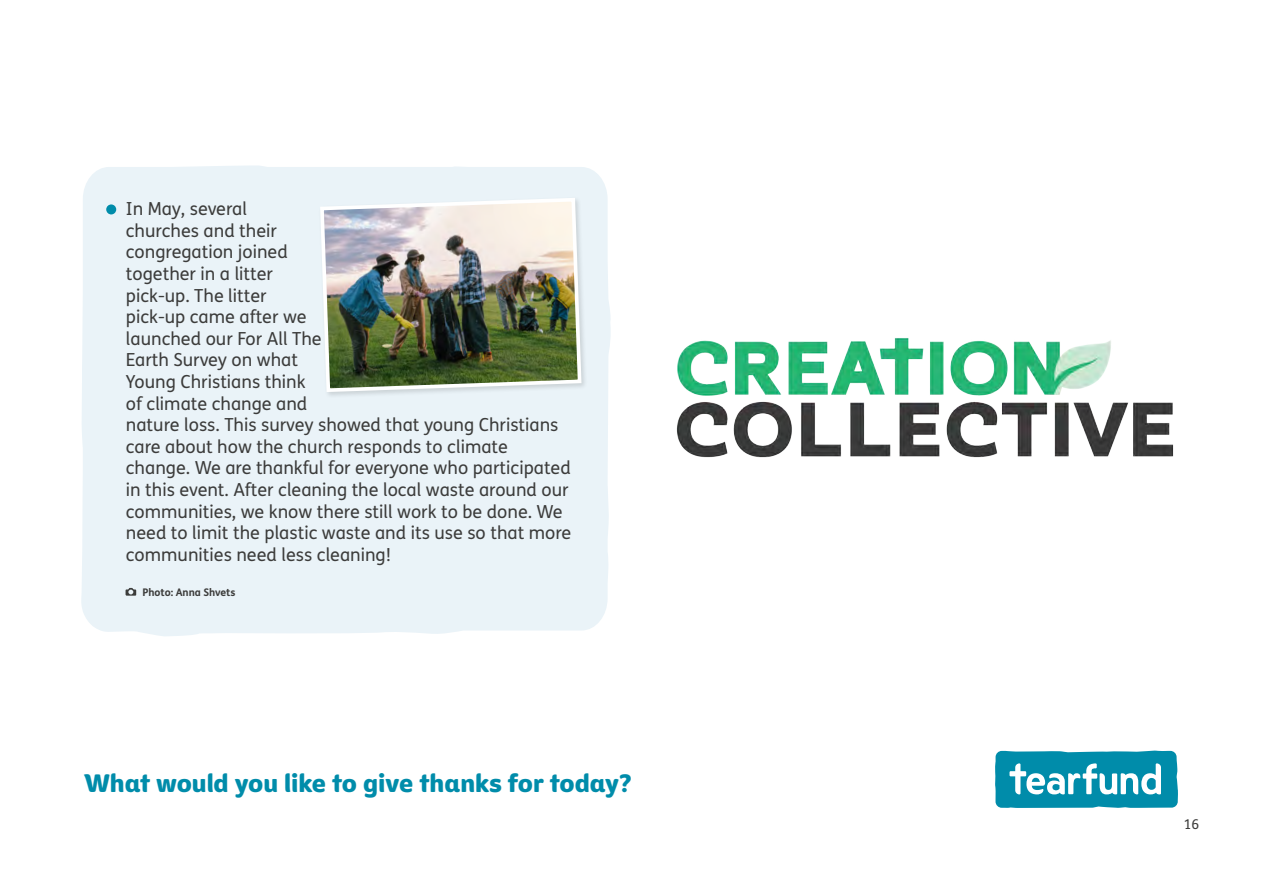
<style>
.page{position:relative;width:1263px;height:893px;background:#fff}
.page>*{position:absolute;margin:0;border:0;box-sizing:border-box;transform-origin:0 0}
.t1{font:24.45px "Tearfund Sans";color:#008caa}
.t2{font:18px/21.6px "FS Me";color:#3c3c3b}
.t3{font:13.5px "FS Me";color:#3c3c3b}
.t4{font:700 10.5px "FS Me";letter-spacing:-.005em;color:#3c3c3b}
</style>
<div class="page">
<svg style="left:995px;top:751px;width:183px;height:57px"></svg>
<div style="left:81px;top:165px;width:530px;height:471px;background:#eaf3f8"></div>
<div style="left:318px;top:195px;width:270px;height:203px;background:#eaf3f8"></div>
<img style="left:320px;top:198px;width:263px;height:196px">
<div style="left:106px;top:204px;width:10px;height:10px;background:#008caa;border-radius:50%"></div>
<img style="left:676px;top:338px;width:498px;height:120px">
<svg style="left:126px;top:588px;width:10px;height:8px"></svg>
<p class="t2" style="left:126px;top:198px;width:447px">In May, several<br>churches and their<br>congregation joined<br>together in a litter<br>pick-up. The litter<br>pick-up came after we<br>launched our For All The<br>Earth Survey on what<br>Young Christians think<br>of climate change and<br>nature loss. This survey showed that young Christians care about how the church responds to climate change. We are thankful for everyone who participated in this event. After cleaning the local waste around our communities, we know there still work to be done. We need to limit the plastic waste and its use so that more communities need less cleaning!</p>
<p class="t4" style="left:143px;top:584px;width:94px">Photo: Anna Shvets</p>
<h1 class="t1" style="left:85px;top:761px;width:548px">What would you like to give thanks for today?</h1>
<p class="t3" style="left:1184px;top:815px;width:17px">16</p>
</div>
